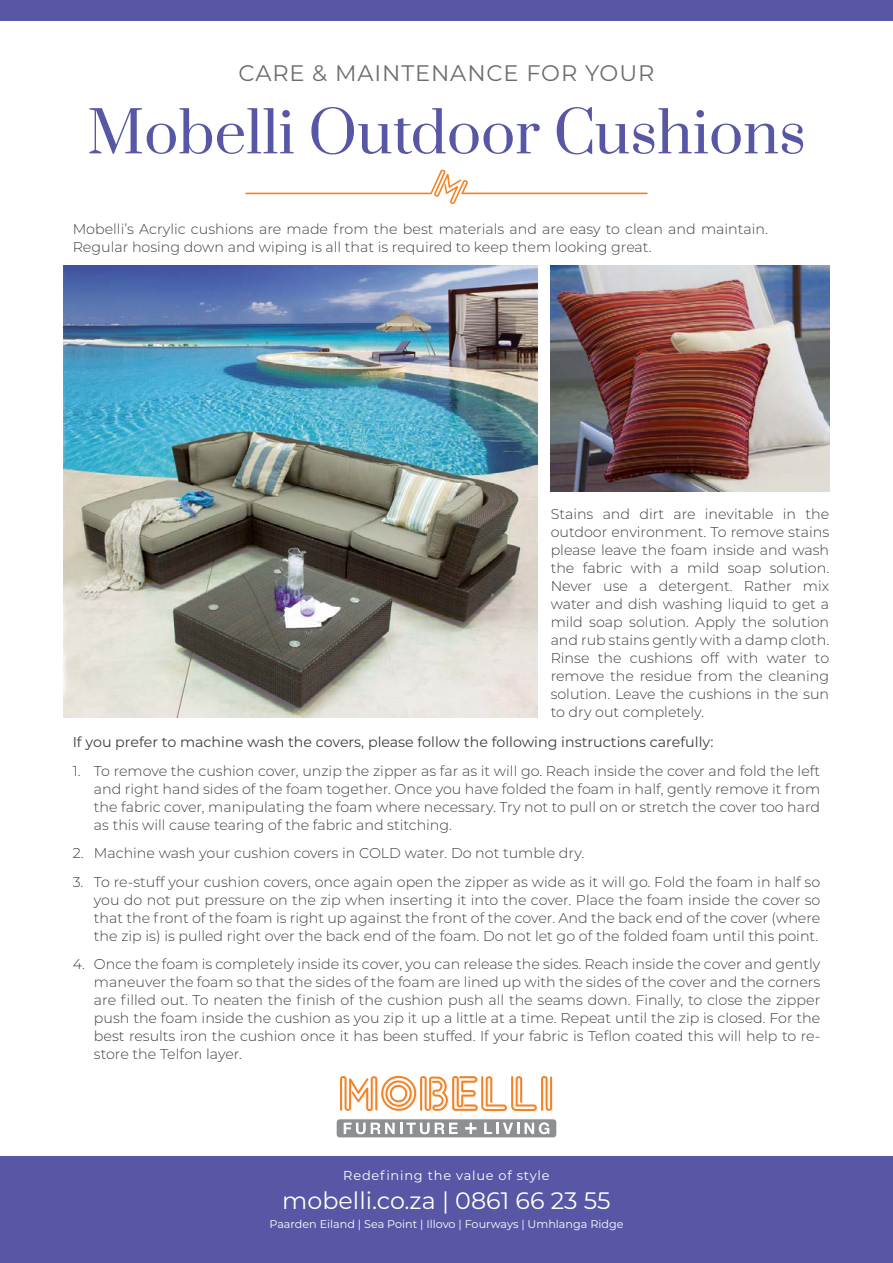
<style>
.page{position:relative;width:893px;height:1263px;background:#fff}
.page>*{position:absolute;margin:0;border:0;box-sizing:border-box;transform-origin:0 0}
.t1{font:56.55px "Prata";color:#5757a5}
.t2{font:23.85px "Montserrat";color:#fff}
.t3{font:22.5px "Montserrat";letter-spacing:.04em;color:#6c6d70}
.Paragraph_Style_2{font:300 14.25px/18px "Montserrat";color:#3e3e3f;text-align:justify}
.Paragraph_Style_1{font:300 14.25px/18px "Montserrat";color:#3e3e3f}
.Paragraph_Style_1-2{font:14.25px "Montserrat";color:#3e3e3f}
.t4{font:12.9px "Montserrat";letter-spacing:.06em;color:#fff}
.t5{font:11.25px "Montserrat";color:#fff}
</style>
<div class="page">
<div style="left:0;top:0;width:893px;height:21px;background:#5757a5"></div>
<div style="left:0;top:1157px;width:893px;height:106px;background:#5757a5"></div>
<svg style="left:340px;top:1076px;width:213px;height:36px"></svg>
<div style="left:337px;top:1119px;width:219px;height:18px;background:#8d8f92;border-radius:3px"></div>
<svg style="left:344px;top:1123px;width:114px;height:11px"></svg>
<svg style="left:484px;top:1123px;width:35px;height:11px"></svg>
<svg style="left:525px;top:1122px;width:24px;height:12px"></svg>
<svg style="left:465px;top:1123px;width:11px;height:11px"></svg>
<img style="left:551px;top:266px;width:278px;height:225px">
<img style="left:64px;top:266px;width:474px;height:451px">
<svg style="left:245px;top:170px;width:403px;height:34px"></svg>
<p class="t3" style="left:239px;top:58px;width:417px">CARE &amp; MAINTENANCE FOR YOUR</p>
<p class="t1" style="left:87px;top:85px;width:720px">Mobelli Outdoor Cushions</p>
<p class="Paragraph_Style_1" style="left:73px;top:220px;width:697px">Mobelli’s Acrylic cushions are made from the best materials and are easy to clean and maintain.<br>Regular hosing down and wiping is all that is required to keep them looking great.</p>
<p class="Paragraph_Style_1" style="left:551px;top:505px;width:280px;text-align:justify">Stains and dirt are inevitable in the outdoor environment. To remove stains please leave the foam inside and wash the fabric with a mild soap solution.<br>Never use a detergent. Rather mix water and dish washing liquid to get a mild soap solution. Apply the solution and rub stains gently with a damp cloth.<br>Rinse the cushions off with water to remove the residue from the cleaning solution. Leave the cushions in the sun to dry out completely.</p>
<p class="Paragraph_Style_1-2" style="left:73px;top:732px;width:642px">If you prefer to machine wash the covers, please follow the following instructions carefully:</p>
<p class="Paragraph_Style_2" style="left:94px;top:761px;width:728px;text-indent:-21px">1. To remove the cushion cover, unzip the zipper as far as it will go. Reach inside the cover and fold the left and right hand sides of the foam together. Once you have folded the foam in half, gently remove it from the fabric cover, manipulating the foam where necessary. Try not to pull on or stretch the cover too hard as this will cause tearing of the fabric and stitching.</p>
<p class="Paragraph_Style_2" style="left:73px;top:844px;width:513px">2. Machine wash your cushion covers in COLD water. Do not tumble dry.</p>
<p class="Paragraph_Style_2" style="left:94px;top:872px;width:728px;text-indent:-21px">3. To re-stuff your cushion covers, once again open the zipper as wide as it will go. Fold the foam in half so you do not put pressure on the zip when inserting it into the cover. Place the foam inside the cover so that the front of the foam is right up against the front of the cover. And the back end of the cover (where the zip is) is pulled right over the back end of the foam. Do not let go of the folded foam until this point.</p>
<p class="Paragraph_Style_2" style="left:94px;top:955px;width:728px;text-indent:-21px">4. Once the foam is completely inside its cover, you can release the sides. Reach inside the cover and gently maneuver the foam so that the sides of the foam are lined up with the sides of the cover and the corners are filled out. To neaten the finish of the cushion push all the seams down. Finally, to close the zipper push the foam inside the cushion as you zip it up a little at a time. Repeat until the zip is closed. For the best results iron the cushion once it has been stuffed. If your fabric is Teflon coated this will help to re&shy;store the Telfon layer.</p>
<p class="t4" style="left:343px;top:1167px;width:208px">Redefining the value of style</p>
<h2 class="t2" style="left:282px;top:1184px;width:330px">mobelli.co.za | 0861 66 23 55</h2>
<p class="t5" style="left:269px;top:1216px;width:356px">Paarden Eiland | Sea Point | Illovo | Fourways | Umhlanga Ridge</p>
</div>
